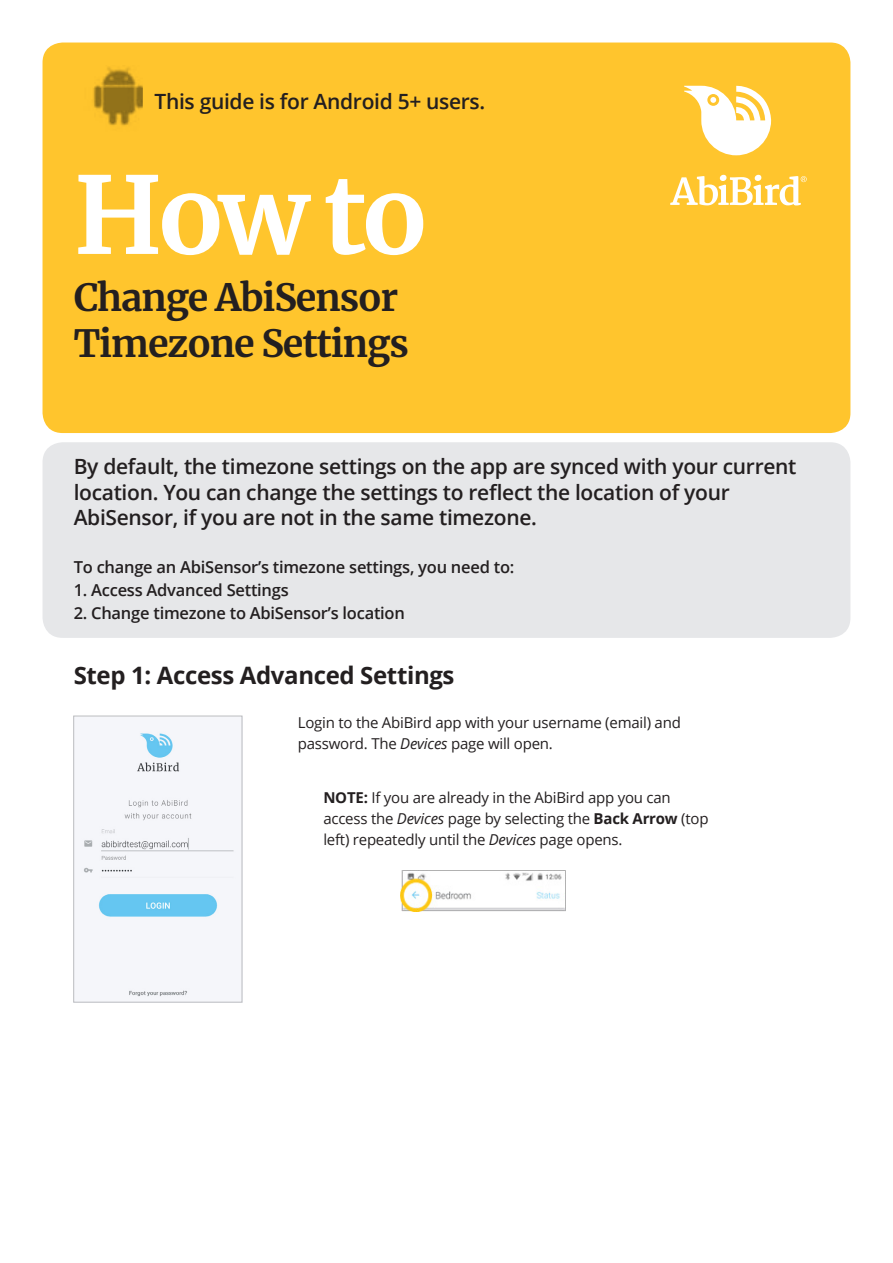
<style>
.page{position:relative;width:893px;height:1263px;background:#fff}
.page>*{position:absolute;margin:0;border:0;box-sizing:border-box;transform-origin:0 0}
.t1{font:700 106.5px "Merriweather";color:#fff}
.t2{font:700 37.5px/46.5px "Merriweather";letter-spacing:-.03em;color:#231f20}
.Step_heads{font:700 24px "Open Sans";letter-spacing:-.015em;color:#231f20}
.Bold_Subs{font:600 21px/25.5px "Open Sans";letter-spacing:-.015em;color:#231f20}
.Bold_Subs-2{font:600 16.5px "Open Sans";letter-spacing:-.015em;color:#231f20}
.Main_copy{font:15px/21px "Open Sans";letter-spacing:-.015em;color:#231f20}
.s1{font-style:italic}
.s2{font-weight:700}
</style>
<div class="page">
<div style="left:43px;top:43px;width:807px;height:390px;background:#ffc52d;border-radius:20px"></div>
<svg style="left:684px;top:86px;width:87px;height:69px"></svg>
<svg style="left:670px;top:175px;width:137px;height:30px"></svg>
<div style="left:43px;top:442px;width:807px;height:196px;background:#e6e7e9;border-radius:20px"></div>
<img style="left:93px;top:67px;width:49px;height:59px">
<img style="left:81px;top:731px;width:155px;height:267px">
<div style="left:73px;top:716px;width:169px;height:286px;border:1px solid #bcbdc0"></div>
<img style="left:401px;top:871px;width:165px;height:41px">
<p class="Bold_Subs" style="left:154px;top:88px;width:332px">This guide is for Android 5+ users.</p>
<p class="t1" style="left:74px;top:141px;width:356px">How to</p>
<p class="t2" style="left:74px;top:273px;width:337px">Change AbiSensor<br>Timezone Settings</p>
<p class="Bold_Subs" style="left:74px;top:453px;width:724px">By default, the timezone settings on the app are synced with your current location. You can change the settings to reflect the location of your<br>AbiSensor, if you are not in the same timezone.</p>
<p class="Bold_Subs-2" style="left:74px;top:556px;width:442px">To change an AbiSensor’s timezone settings, you need to:</p>
<p class="Bold_Subs-2" style="left:74px;top:579px;width:217px">1. Access Advanced Settings</p>
<p class="Bold_Subs-2" style="left:74px;top:602px;width:333px">2. Change timezone to AbiSensor’s location</p>
<p class="Step_heads" style="left:74px;top:658px;width:382px">Step 1: Access Advanced Settings</p>
<p class="Main_copy" style="left:298px;top:711px;width:384px">Login to the AbiBird app with your username (email) and password. The <span class="s1">Devices</span> page will open.</p>
<p class="Main_copy" style="left:323px;top:787px;width:387px"><span class="s2">NOTE:</span> If you are already in the AbiBird app you can access the <span class="s1">Devices</span> page by selecting the <span class="s2">Back Arrow</span> (top left) repeatedly until the <span class="s1">Devices</span> page opens.</p>
</div>
